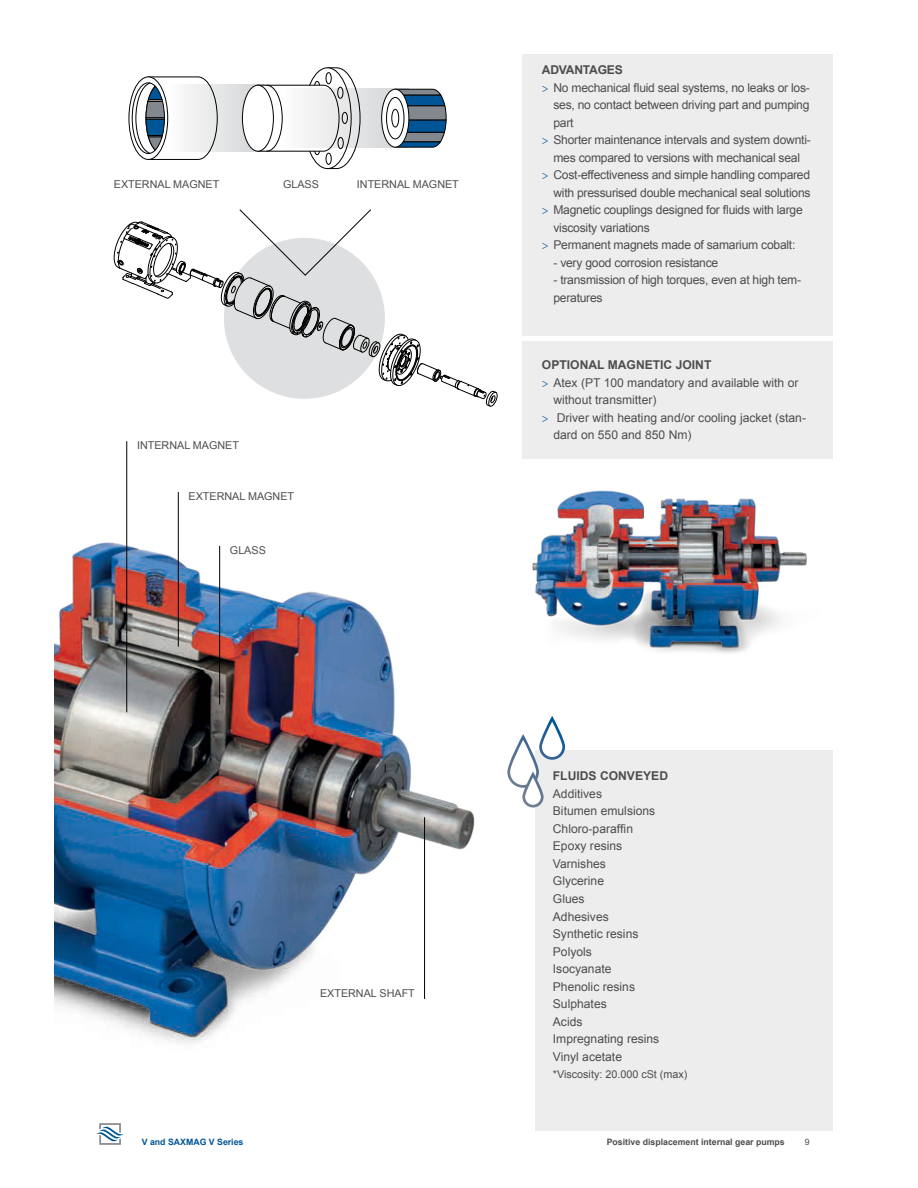
<style>
.page{position:relative;width:918px;height:1188px;background:#fff}
.page>*{position:absolute;margin:0;border:0;box-sizing:border-box;transform-origin:0 0}
.t1{font:12.15px/17.5px "Arial";letter-spacing:-.02em;color:#4d4d4f}
.t2{font:12.15px/17.5px "Arial";color:#4d4d4f}
.t3{font:700 12.15px "Arial";color:#4d4d4f}
.t4{font:700 12.15px "Arial";letter-spacing:-.02em;color:#4d4d4f}
.t5{font:10.8px "Arial";color:#4d4d4f}
.t6{font:700 8.7px "Arial";color:#4d4d4f}
.t7{font:700 8.7px "Arial";color:#005596}
.t8{font:8.7px "Arial";color:#4d4d4f}
.s1{font-family:"Minion Pro";color:#005596}
</style>
<div class="page">
<div style="left:535px;top:750px;width:298px;height:381px;background:#ededee"></div>
<img style="left:616px;top:491px;width:191px;height:162px">
<img style="left:54px;top:373px;width:562px;height:670px">
<hr style="left:126px;top:441px;width:1px;height:271px;background:#000">
<hr style="left:178px;top:492px;width:1px;height:155px;background:#000">
<hr style="left:219px;top:546px;width:1px;height:159px;background:#000">
<hr style="left:424px;top:817px;width:1px;height:182px;background:#000">
<div style="left:523px;top:54px;width:310px;height:281px;background:#ededee"></div>
<div style="left:523px;top:341px;width:310px;height:118px;background:#ededee"></div>
<svg style="left:131px;top:76px;width:87px;height:84px"></svg>
<svg style="left:169px;top:85px;width:83px;height:66px"></svg>
<div style="left:242px;top:85px;width:31px;height:66px;background:#fff;border-radius:50%"></div>
<div style="left:242px;top:85px;width:32px;height:67px;border:1px solid #000;border-radius:50%"></div>
<svg style="left:252px;top:67px;width:109px;height:103px"></svg>
<svg style="left:283px;top:89px;width:107px;height:58px"></svg>
<svg style="left:390px;top:88px;width:57px;height:60px;background:#4b6c86"></svg>
<svg style="left:382px;top:89px;width:27px;height:58px"></svg>
<div style="left:381px;top:89px;width:28px;height:59px;border:1px solid #000;border-radius:50%"></div>
<svg style="left:387px;top:97px;width:17px;height:42px"></svg>
<div style="left:386px;top:97px;width:18px;height:42px;border:1px solid #000;border-radius:50%"></div>
<div style="left:392px;top:109px;width:7px;height:18px;background:#fff;border-radius:50%"></div>
<div style="left:391px;top:109px;width:8px;height:19px;border:1px solid #000;border-radius:50%"></div>
<svg style="left:114px;top:209px;width:383px;height:198px"></svg>
<svg style="left:507px;top:716px;width:58px;height:92px"></svg>
<svg style="left:96px;top:1123px;width:28px;height:22px"></svg>
<p class="t5" style="left:114px;top:177px;width:107px">EXTERNAL MAGNET</p>
<p class="t5" style="left:283px;top:177px;width:37px">GLASS</p>
<p class="t5" style="left:357px;top:177px;width:103px">INTERNAL MAGNET</p>
<p class="t5" style="left:137px;top:438px;width:103px">INTERNAL MAGNET</p>
<p class="t5" style="left:189px;top:489px;width:107px">EXTERNAL MAGNET</p>
<p class="t5" style="left:230px;top:543px;width:37px">GLASS</p>
<p class="t4" style="left:542px;top:62px;width:82px">ADVANTAGES</p>
<p class="t1" style="left:542px;top:79px;width:269px"><span class="s1">&gt;</span> No mechanical fluid seal systems, no leaks or los-</p>
<p class="t1" style="left:553px;top:96px;width:258px">ses, no contact between driving part and pumping</p>
<p class="t1" style="left:553px;top:114px;width:22px">part</p>
<p class="t1" style="left:542px;top:131px;width:270px"><span class="s1">&gt;</span> Shorter maintenance intervals and system downti-</p>
<p class="t1" style="left:553px;top:149px;width:248px">mes compared to versions with mechanical seal</p>
<p class="t1" style="left:542px;top:166px;width:270px"><span class="s1">&gt;</span> Cost-effectiveness and simple handling compared</p>
<p class="t1" style="left:553px;top:184px;width:259px">with pressurised double mechanical seal solutions</p>
<p class="t1" style="left:542px;top:201px;width:262px"><span class="s1">&gt;</span> Magnetic couplings designed for fluids with large</p>
<p class="t1" style="left:553px;top:219px;width:98px">viscosity variations</p>
<p class="t1" style="left:542px;top:236px;width:255px"><span class="s1">&gt;</span> Permanent magnets made of samarium cobalt:</p>
<p class="t1" style="left:553px;top:254px;width:166px">- very good corrosion resistance</p>
<p class="t1" style="left:553px;top:271px;width:249px">- transmission of high torques, even at high tem&shy;peratures</p>
<p class="t3" style="left:542px;top:357px;width:171px">OPTIONAL MAGNETIC JOINT</p>
<p class="t2" style="left:542px;top:374px;width:258px"><span class="s1">&gt;</span> Atex (PT 100 mandatory and available with or</p>
<p class="t2" style="left:553px;top:391px;width:105px">without transmitter)</p>
<p class="t2" style="left:542px;top:409px;width:266px"><span class="s1">&gt;</span> Driver with heating and/or cooling jacket (stan-</p>
<p class="t2" style="left:553px;top:426px;width:140px">dard on 550 and 850 Nm)</p>
<p class="t5" style="left:320px;top:986px;width:96px">EXTERNAL SHAFT</p>
<p class="t3" style="left:553px;top:768px;width:117px">FLUIDS CONVEYED</p>
<p class="t2" style="left:553px;top:785px;width:108px">Additives<br>Bitumen emulsions<br>Chloro-paraffin<br>Epoxy resins<br>Varnishes<br>Glycerine<br>Glues<br>Adhesives<br>Synthetic resins<br>Polyols<br>Isocyanate<br>Phenolic resins<br>Sulphates<br>Acids<br>Impregnating resins<br>Vinyl acetate</p>
<p class="t5" style="left:553px;top:1067px;width:136px">*Viscosity: 20.000 cSt (max)</p>
<p class="t7" style="left:142px;top:1136px;width:103px">V and SAXMAG V Series</p>
<p class="t6" style="left:607px;top:1136px;width:180px">Positive displacement internal gear pumps</p>
<p class="t8" style="left:805px;top:1136px;width:6px">9</p>
</div>
